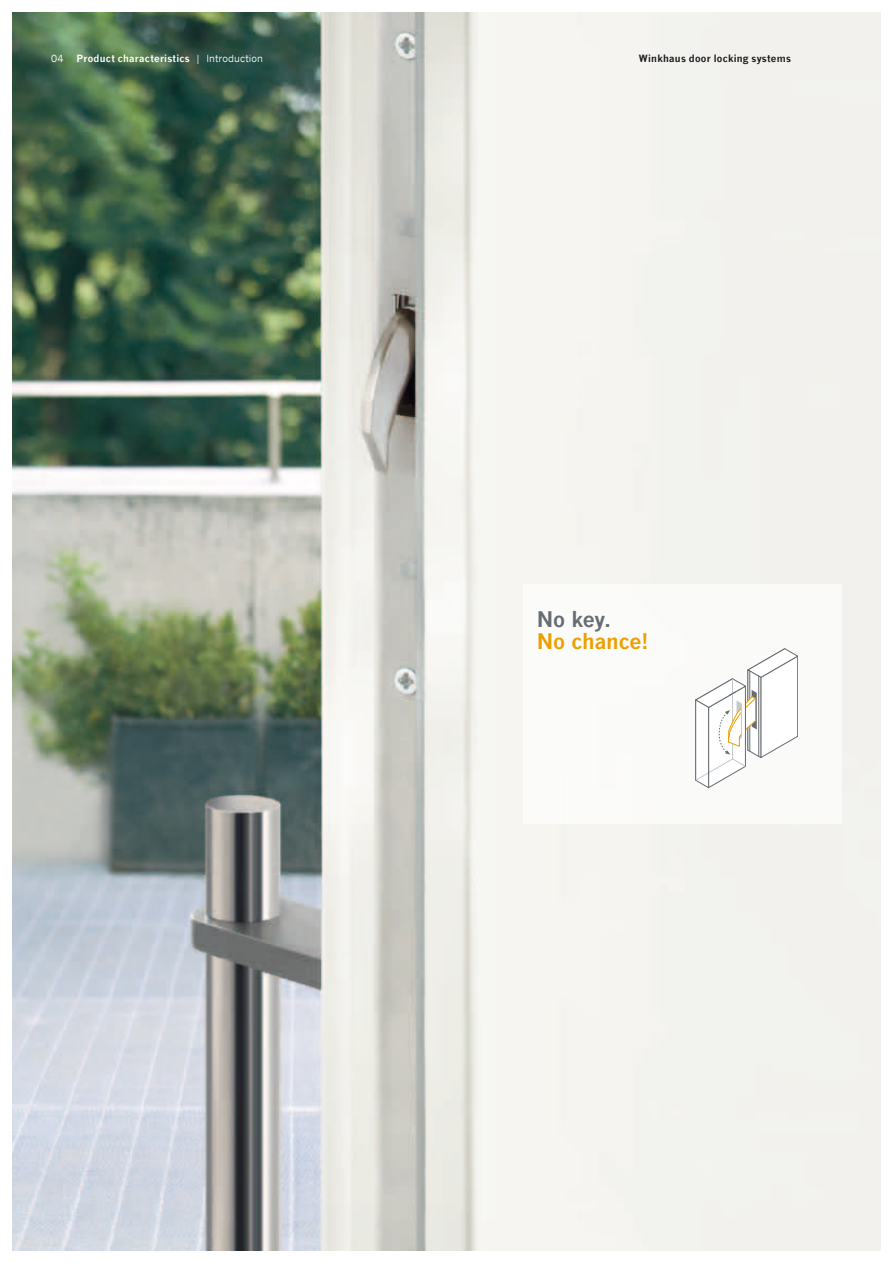
<style>
.page{position:relative;width:893px;height:1263px;background:#fff}
.page>*{position:absolute;margin:0;border:0;box-sizing:border-box;transform-origin:0 0}
.t1{font:700 21px "News Gothic";letter-spacing:-.005em;color:#ed9f00}
.t2{font:700 21px "News Gothic";color:#676d72}
.t3{font:700 9.75px "News Gothic";letter-spacing:.025em;color:#fff}
.t4{font:700 9.75px "News Gothic";letter-spacing:.025em;color:#1a171c}
.t5{font:9.75px "News Gothic";color:#fff}
.s1{font-weight:400}
</style>
<div class="page">
<img style="left:13px;top:13px;width:867px;height:1237px">
<div style="left:523px;top:584px;width:319px;height:239px;background:#fff"></div>
<svg style="left:695px;top:648px;width:103px;height:140px"></svg>
<hr style="left:742px;top:701px;width:3px;height:40px;background:#fff">
<hr style="left:741px;top:703px;width:1px;height:35px;background:#c5c9cc">
<hr style="left:745px;top:699px;width:1px;height:44px;background:#676d72">
<p class="t5" style="left:51px;top:52px;width:14px">04</p>
<p class="t3" style="left:77px;top:52px;width:188px">Product characteristics <span class="s1">| Introduction</span></p>
<p class="t4" style="left:639px;top:52px;width:153px">Winkhaus door locking systems</p>
<h1 class="t2" style="left:537px;top:606px;width:75px">No key.</h1>
<h1 class="t1" style="left:537px;top:628px;width:113px">No chance!</h1>
</div>
